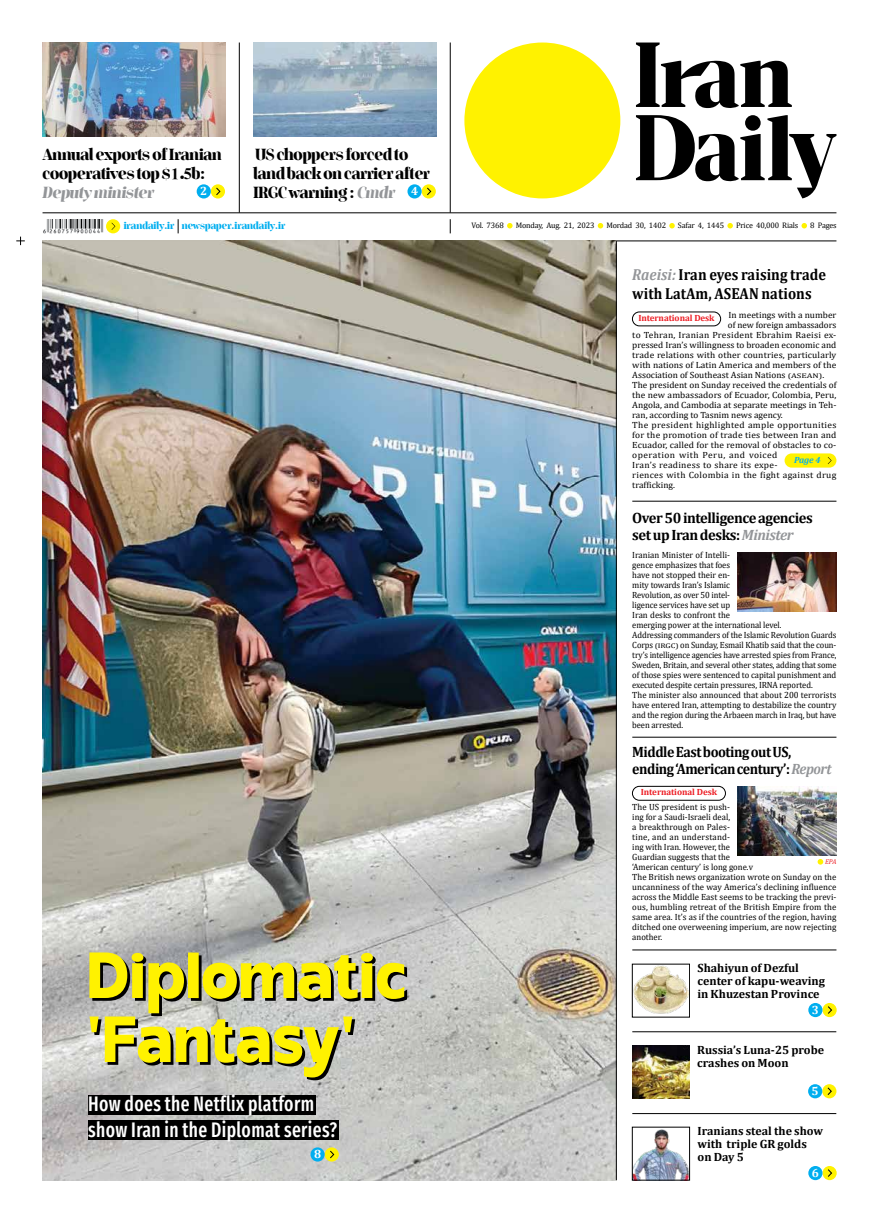
<style>
.page{position:relative;width:879px;height:1219px;background:#fff}
.page>*{position:absolute;margin:0;border:0;box-sizing:border-box;transform-origin:0 0}
.t1{font:800 65px/64px "Invisible";letter-spacing:.01em;color:#fff200}
.t2{font:500 21px/26px "Fira Sans Compressed";letter-spacing:.02em;color:#fff;scale:.91 1}
.t3{font:700 16px/19px "Jaymont PERSONAL";letter-spacing:-.01em;color:#000}
.t4{font:700 16px/19.2px "Cambria";letter-spacing:.005em;color:#000;scale:.9 1}
.t5{font:700 15px/17.2px "Cambria";letter-spacing:-.035em;color:#000;scale:.93 1}
.t6{font:700 15px/17.2px "Cambria";letter-spacing:-.035em;color:#000}
.t7{font:700 12px/13px "Cambria";color:#000}
.t8{font:700 12px "Cambria";color:#fff}
.t9{font:700 10px "Jaymont PERSONAL";color:#00aeef}
.t10{font:9px/10px "Cambria";color:#000}
.t11{font:9px "Cambria";color:#000;scale:1.05 1}
.t12{font:9px "Cambria";letter-spacing:.03em;color:#000;scale:1.05 1}
.t13{font:9px "Cambria";letter-spacing:.025em;color:#000;scale:1.05 1}
.t14{font:9px "Cambria";color:#000;scale:1.04 1}
.t15{font:700 9px "Cambria";letter-spacing:-.01em;color:#ed1d24}
.t16{font:9px "Cambria";letter-spacing:.045em;color:#000;scale:1.05 1}
.t17{font:italic 700 9px "Cambria";color:#00aeef}
.t18{font:8px "Cambria";letter-spacing:-.02em;color:#000}
.t19{font:italic 7px "Cambria";color:#ed1d24}
.s1{font-family:"ID Titr"}
.s2{font-style:italic;color:#939598}
.s3{font-size:6.8px}
</style>
<div class="page">
<svg style="left:817px;top:859px;width:6px;height:6px"></svg>
<svg style="left:507px;top:223px;width:5px;height:5px"></svg>
<svg style="left:598px;top:223px;width:5px;height:5px"></svg>
<svg style="left:669px;top:223px;width:6px;height:5px"></svg>
<svg style="left:727px;top:223px;width:6px;height:5px"></svg>
<svg style="left:801px;top:223px;width:6px;height:5px"></svg>
<hr style="left:43px;top:241px;width:793px;height:1px;background:#000">
<img style="left:43px;top:219px;width:61px;height:14px">
<svg style="left:178px;top:219px;width:1px;height:14px"></svg>
<div style="left:106px;top:219px;width:14px;height:14px;background:#fff200;border-radius:50%"></div>
<svg style="left:111px;top:223px;width:4px;height:7px"></svg>
<svg style="left:450px;top:219px;width:1px;height:14px"></svg>
<hr style="left:43px;top:213px;width:793px;height:1px;background:#000">
<hr style="left:450px;top:43px;width:1px;height:170px;background:#000">
<hr style="left:239px;top:43px;width:1px;height:170px;background:#000">
<div style="left:211px;top:184px;width:14px;height:14px;background:#fff200;border-radius:50%"></div>
<svg style="left:216px;top:187px;width:4px;height:9px"></svg>
<div style="left:197px;top:184px;width:14px;height:14px;background:#00aeef;border-radius:50%"></div>
<div style="left:422px;top:184px;width:14px;height:14px;background:#fff200;border-radius:50%"></div>
<svg style="left:427px;top:187px;width:4px;height:9px"></svg>
<div style="left:407px;top:184px;width:15px;height:14px;background:#00aeef;border-radius:50%"></div>
<img style="left:253px;top:43px;width:183px;height:94px">
<img style="left:43px;top:43px;width:182px;height:94px">
<div style="left:464px;top:43px;width:156px;height:155px;background:#fff200;border-radius:50%"></div>
<svg style="left:636px;top:43px;width:200px;height:155px"></svg>
<hr style="left:632px;top:1113px;width:204px;height:1px;background:#000">
<hr style="left:632px;top:1032px;width:204px;height:1px;background:#000">
<img style="left:634px;top:1129px;width:54px;height:49px">
<div style="left:632px;top:1127px;width:58px;height:53px;border:1px solid #000"></div>
<div style="left:822px;top:1166px;width:14px;height:14px;background:#fff200;border-radius:50%"></div>
<svg style="left:828px;top:1169px;width:4px;height:8px"></svg>
<div style="left:808px;top:1166px;width:14px;height:14px;background:#00aeef;border-radius:50%"></div>
<img style="left:632px;top:1046px;width:57px;height:52px">
<div style="left:822px;top:1084px;width:14px;height:14px;background:#fff200;border-radius:50%"></div>
<svg style="left:827px;top:1087px;width:5px;height:8px"></svg>
<div style="left:808px;top:1084px;width:14px;height:14px;background:#00aeef;border-radius:50%"></div>
<img style="left:634px;top:966px;width:54px;height:48px">
<div style="left:632px;top:964px;width:58px;height:53px;border:1px solid #000"></div>
<div style="left:822px;top:1003px;width:14px;height:14px;background:#fff200;border-radius:50%"></div>
<svg style="left:828px;top:1006px;width:4px;height:8px"></svg>
<div style="left:808px;top:1003px;width:14px;height:14px;background:#00aeef;border-radius:50%"></div>
<hr style="left:632px;top:501px;width:204px;height:1px;background:#000">
<hr style="left:632px;top:737px;width:204px;height:1px;background:#000">
<hr style="left:632px;top:950px;width:204px;height:1px;background:#000">
<div style="left:632px;top:312px;width:89px;height:14px;border:1px solid #000;border-radius:7px"></div>
<div style="left:632px;top:786px;width:93px;height:14px;border:1px solid #000;border-radius:7px"></div>
<div style="left:784px;top:453px;width:52px;height:15px;background:#fff200;border-radius:7px"></div>
<img style="left:43px;top:241px;width:573px;height:939px">
<img style="left:737px;top:786px;width:99px;height:69px">
<img style="left:737px;top:552px;width:99px;height:60px">
<div style="left:325px;top:1147px;width:14px;height:14px;background:#fff200;border-radius:50%"></div>
<svg style="left:330px;top:1150px;width:4px;height:9px"></svg>
<div style="left:310px;top:1147px;width:15px;height:14px;background:#00aeef;border-radius:50%"></div>
<div style="left:88px;top:1095px;width:227px;height:20px;background:#000"></div>
<div style="left:88px;top:1120px;width:251px;height:20px;background:#000"></div>
<hr style="left:616px;top:241px;width:1px;height:939px;background:#000">
<svg style="left:16px;top:237px;width:9px;height:8px"></svg>
<h3 class="t3" style="left:43px;top:147px;width:181px">Annual exports of Iranian cooperatives top $<span class="s1">1.5</span>b:<br><span class="s2">Deputy minister</span></h3>
<h3 class="t3" style="left:253px;top:147px;width:178px">US choppers forced to land back on carrier after<br>IRGC warning : <span class="s2">Cmdr</span></h3>
<h3 class="t8" style="left:200px;top:183px;width:9px">2</h3>
<h3 class="t8" style="left:411px;top:183px;width:9px">4</h3>
<p class="t9" style="left:124px;top:219px;width:163px">irandaily.ir newspaper.irandaily.ir</p>
<p class="t18" style="left:471px;top:221px;width:34px">Vol. 7368</p>
<p class="t18" style="left:516px;top:221px;width:80px">Monday, Aug. 21, 2023</p>
<p class="t18" style="left:606px;top:221px;width:61px">Mordad 30, 1402</p>
<p class="t18" style="left:678px;top:221px;width:48px">Safar 4, 1445</p>
<p class="t18" style="left:736px;top:221px;width:64px">Price 40,000 Rials</p>
<p class="t18" style="left:810px;top:221px;width:28px">8 Pages</p>
<h3 class="t4" style="left:632px;top:264px;width:217px"><span class="s2">Raeisi:</span> Iran eyes raising trade with LatAm, ASEAN nations</h3>
<p class="t15" style="left:638px;top:312px;width:78px">International Desk</p>
<p class="t14" style="left:728px;top:310px;width:105px">In meetings with a number</p>
<p class="t10" style="left:728px;top:320px;width:110px">of new foreign ambassadors</p>
<p class="t13" style="left:632px;top:330px;width:196px">to Tehran, Iranian President Ebrahim Raeisi ex-</p>
<p class="t10" style="left:632px;top:340px;width:206px">pressed Iran’s willingness to broaden economic and</p>
<p class="t11" style="left:632px;top:350px;width:196px">trade relations with other countries, particularly</p>
<p class="t11" style="left:632px;top:360px;width:196px">with nations of Latin America and members of the</p>
<p class="t10" style="left:632px;top:370px;width:193px">Association of Southeast Asian Nations <span class="s3">(ASEAN)</span>.</p>
<p class="t10" style="left:632px;top:380px;width:206px">The president on Sunday received the credentials of</p>
<p class="t11" style="left:632px;top:390px;width:196px">the new ambassadors of Ecuador, Colombia, Peru,</p>
<p class="t14" style="left:632px;top:400px;width:198px">Angola, and Cambodia at separate meetings in Teh-</p>
<p class="t10" style="left:632px;top:410px;width:152px">ran, according to Tasnim news agency.</p>
<p class="t12" style="left:632px;top:420px;width:196px">The president highlighted ample opportunities</p>
<p class="t11" style="left:632px;top:430px;width:196px">for the promotion of trade ties between Iran and</p>
<p class="t11" style="left:632px;top:440px;width:196px">Ecuador, called for the removal of obstacles to co-</p>
<p class="t16" style="left:632px;top:450px;width:140px">operation with Peru, and voiced</p>
<p class="t13" style="left:632px;top:460px;width:140px">Iran’s readiness to share its expe-</p>
<p class="t12" style="left:632px;top:470px;width:196px">riences with Colombia in the fight against drug</p>
<p class="t10" style="left:632px;top:480px;width:44px">trafficking.</p>
<p class="t17" style="left:794px;top:453px;width:28px">Page 4</p>
<h3 class="t6" style="left:632px;top:508px;width:182px">Over 50 intelligence agencies set up Iran desks: <span class="s2">Minister</span></h3>
<p class="t10" style="left:632px;top:550px;width:206px">Iranian Minister of Intelli-<br>gence emphasizes that foes<br>have not stopped their en-<br>mity towards Iran’s Islamic<br>Revolution, as over 50 intel-<br>ligence services have set up<br>Iran desks to confront the<br>emerging power at the international level.<br>Addressing commanders of the Islamic Revolution Guards Corps <span class="s3">(IRGC)</span> on Sunday, Esmail Khatib said that the coun&shy;try’s intelligence agencies have arrested spies from France, Sweden, Britain, and several other states, adding that some of those spies were sentenced to capital punishment and executed despite certain pressures, IRNA reported.<br>The minister also announced that about 200 terrorists have entered Iran, attempting to destabilize the country and the region during the Arbaeen march in Iraq, but have been arrested.</p>
<h3 class="t5" style="left:632px;top:743px;width:216px">Middle East booting out US, ending ‘American century’: <span class="s2">Report</span></h3>
<h1 class="t1" style="left:87px;top:943px;width:321px">Diplomatic 'Fantasy'</h1>
<h2 class="t2" style="left:88px;top:1089px;width:275px">How does the Netflix platform show Iran in the Diplomat series?</h2>
<h3 class="t8" style="left:314px;top:1146px;width:9px">8</h3>
<p class="t15" style="left:641px;top:786px;width:78px">International Desk</p>
<p class="t10" style="left:632px;top:802px;width:206px">The US president is push-<br>ing for a Saudi-Israeli deal,<br>a breakthrough on Pales-<br>tine, and an understand-<br>ing with Iran. However, the<br>Guardian suggests that the<br>‘American century’ is long gone.v<br>The British news organization wrote on Sunday on the uncanniness of the way America’s declining influence across the Middle East seems to be tracking the previ&shy;ous, humbling retreat of the British Empire from the same area. It’s as if the countries of the region, having ditched one overweening imperium, are now rejecting another.</p>
<p class="t19" style="left:825px;top:857px;width:13px">EPA</p>
<h3 class="t7" style="left:697px;top:961px;width:129px">Shahiyun of Dezful center of kapu-weaving in Khuzestan Province</h3>
<h3 class="t8" style="left:812px;top:1001px;width:9px">3</h3>
<h3 class="t7" style="left:697px;top:1043px;width:128px">Russia’s Luna-25 probe crashes on Moon</h3>
<h3 class="t8" style="left:811px;top:1083px;width:9px">5</h3>
<h3 class="t7" style="left:697px;top:1124px;width:127px">Iranians steal the show with triple GR golds on Day 5</h3>
<h3 class="t8" style="left:812px;top:1164px;width:9px">6</h3>
</div>
